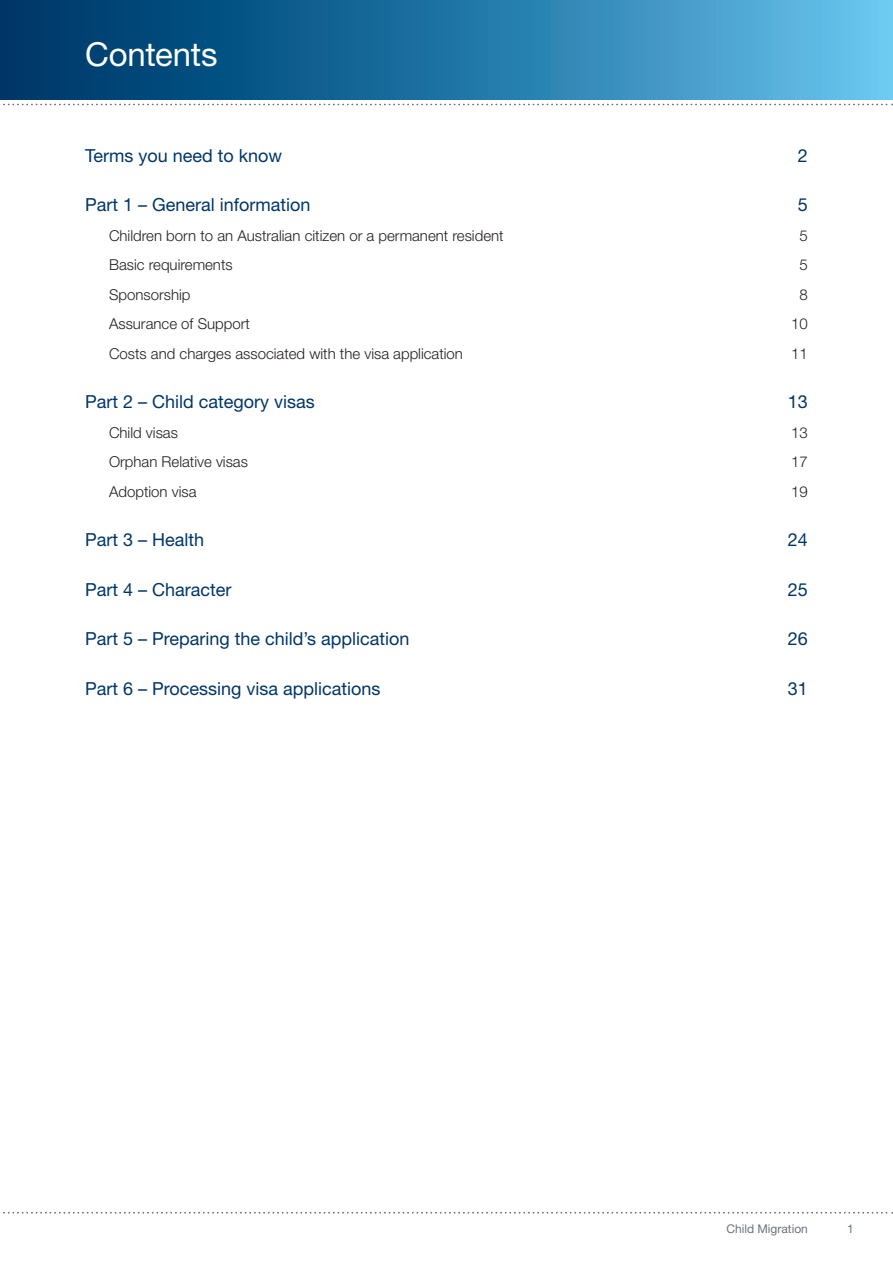
<style>
.page{position:relative;width:893px;height:1263px;background:#fff}
.page>*{position:absolute;margin:0;border:0;box-sizing:border-box;transform-origin:0 0}
.A4_BOOKLET_HEADING{font:33px "Helvetica Neue LT Std";letter-spacing:-.005em;color:#fff}
.TOC_-_HEADING_ONE{font:18px "Helvetica Neue LT Std";color:#003667}
.TOC_-_HEADING_TWO{font:300 15px "Helvetica Neue LT Std";color:#231f20}
.FOOTERS{font:12px "Helvetica Neue LT Std";color:#6a747b}
</style>
<div class="page">
<div style="left:1px;top:0;width:892px;height:99px;background:linear-gradient(to right,#002f61,#61c1ec)"></div>
<svg style="left:0;top:1212px;width:893px;height:1px"></svg>
<svg style="left:0;top:104px;width:893px;height:1px"></svg>
<p class="A4_BOOKLET_HEADING" style="left:85px;top:35px;width:134px">Contents</p>
<p class="TOC_-_HEADING_ONE" style="left:85px;top:145px;width:199px">Terms you need to know</p>
<p class="TOC_-_HEADING_ONE" style="left:798px;top:145px;width:12px">2</p>
<p class="TOC_-_HEADING_ONE" style="left:85px;top:194px;width:227px">Part 1 – General information</p>
<p class="TOC_-_HEADING_ONE" style="left:798px;top:194px;width:12px">5</p>
<p class="TOC_-_HEADING_TWO" style="left:109px;top:226px;width:396px">Children born to an Australian citizen or a permanent resident</p>
<p class="TOC_-_HEADING_TWO" style="left:800px;top:226px;width:10px">5</p>
<p class="TOC_-_HEADING_TWO" style="left:109px;top:256px;width:125px">Basic requirements</p>
<p class="TOC_-_HEADING_TWO" style="left:800px;top:256px;width:10px">5</p>
<p class="TOC_-_HEADING_TWO" style="left:109px;top:285px;width:83px">Sponsorship</p>
<p class="TOC_-_HEADING_TWO" style="left:800px;top:285px;width:10px">8</p>
<p class="TOC_-_HEADING_TWO" style="left:109px;top:315px;width:142px">Assurance of Support</p>
<p class="TOC_-_HEADING_TWO" style="left:791px;top:315px;width:18px">10</p>
<p class="TOC_-_HEADING_TWO" style="left:109px;top:344px;width:355px">Costs and charges associated with the visa application</p>
<p class="TOC_-_HEADING_TWO" style="left:791px;top:344px;width:18px">11</p>
<p class="TOC_-_HEADING_ONE" style="left:85px;top:391px;width:231px">Part 2 – Child category visas</p>
<p class="TOC_-_HEADING_ONE" style="left:788px;top:391px;width:22px">13</p>
<p class="TOC_-_HEADING_TWO" style="left:109px;top:423px;width:70px">Child visas</p>
<p class="TOC_-_HEADING_TWO" style="left:791px;top:423px;width:18px">13</p>
<p class="TOC_-_HEADING_TWO" style="left:109px;top:453px;width:140px">Orphan Relative visas</p>
<p class="TOC_-_HEADING_TWO" style="left:791px;top:453px;width:18px">17</p>
<p class="TOC_-_HEADING_TWO" style="left:109px;top:482px;width:89px">Adoption visa</p>
<p class="TOC_-_HEADING_TWO" style="left:791px;top:482px;width:18px">19</p>
<p class="TOC_-_HEADING_ONE" style="left:85px;top:529px;width:121px">Part 3 – Health</p>
<p class="TOC_-_HEADING_ONE" style="left:788px;top:529px;width:22px">24</p>
<p class="TOC_-_HEADING_ONE" style="left:85px;top:579px;width:148px">Part 4 – Character</p>
<p class="TOC_-_HEADING_ONE" style="left:788px;top:579px;width:22px">25</p>
<p class="TOC_-_HEADING_ONE" style="left:85px;top:628px;width:326px">Part 5 – Preparing the child’s application</p>
<p class="TOC_-_HEADING_ONE" style="left:788px;top:628px;width:22px">26</p>
<p class="TOC_-_HEADING_ONE" style="left:85px;top:678px;width:297px">Part 6 – Processing visa applications</p>
<p class="TOC_-_HEADING_ONE" style="left:788px;top:678px;width:22px">31</p>
<p class="FOOTERS" style="left:726px;top:1222px;width:83px">Child Migration</p>
<p class="FOOTERS" style="left:847px;top:1222px;width:8px">1</p>
</div>
